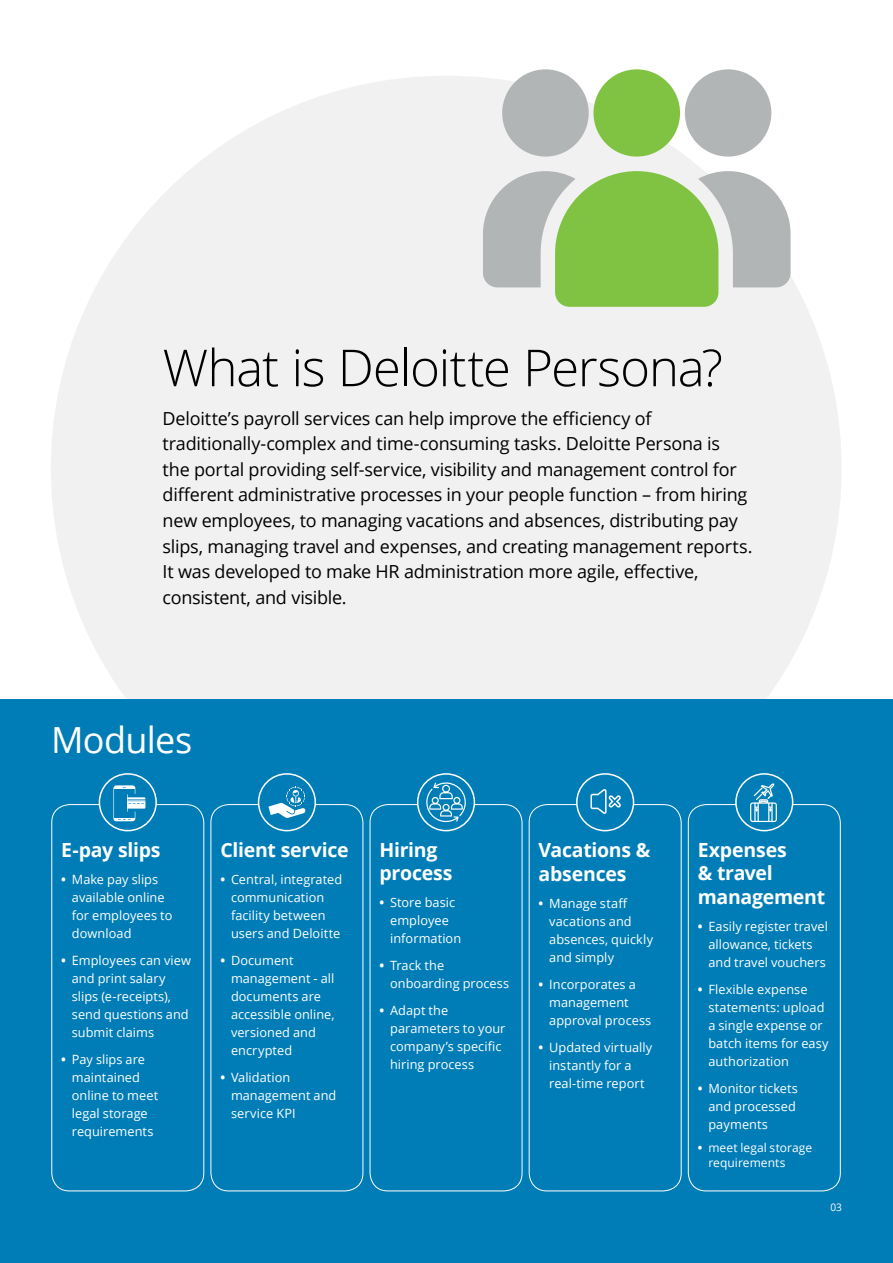
<style>
.page{position:relative;width:893px;height:1263px;background:#fff}
.page>*{position:absolute;margin:0;border:0;box-sizing:border-box;transform-origin:0 0}
.t1{font:300 51px "Open Sans";letter-spacing:-.02em;color:#000}
.t2{font:36px "Open Sans";letter-spacing:-.02em;color:#fff}
.t3{font:700 19.5px/23.4px "Open Sans";letter-spacing:-.015em;color:#fff}
.t4{font:18px/25.5px "Open Sans";letter-spacing:-.015em;color:#000}
.t5{font:12.75px/18px "Open Sans";letter-spacing:.005em;color:#fff}
.t6{font:12px/14.4px "Open Sans";letter-spacing:.005em;color:#fff}
.t7{font:10.5px "Open Sans";color:#fff;scale:.96 1}
.s1{font-weight:700}
</style>
<div class="page">
<div style="left:51px;top:76px;width:791px;height:785px;background:#f1f1f1;border-radius:50%"></div>
<div style="left:593px;top:69px;width:87px;height:88px;background:#80c342;border-radius:50%"></div>
<div style="left:685px;top:69px;width:86px;height:88px;background:#b2b5b6;border-radius:50%"></div>
<svg style="left:483px;top:171px;width:308px;height:136px"></svg>
<div style="left:502px;top:69px;width:87px;height:88px;background:#b2b5b6;border-radius:50%"></div>
<div style="left:0;top:699px;width:893px;height:564px;background:#007db6"></div>
<div style="left:51px;top:804px;width:153px;height:387px;border:1px solid #fff;border-radius:18px"></div>
<div style="left:99px;top:774px;width:57px;height:57px;background:#007db6;border-radius:50%"></div>
<div style="left:99px;top:773px;width:58px;height:58px;border:2px solid #fff;border-radius:50%"></div>
<svg style="left:113px;top:785px;width:32px;height:36px"></svg>
<div style="left:211px;top:804px;width:152px;height:387px;border:1px solid #fff;border-radius:18px"></div>
<div style="left:370px;top:804px;width:152px;height:387px;border:1px solid #fff;border-radius:18px"></div>
<div style="left:529px;top:804px;width:153px;height:387px;border:1px solid #fff;border-radius:18px"></div>
<div style="left:688px;top:804px;width:153px;height:387px;border:1px solid #fff;border-radius:18px"></div>
<div style="left:259px;top:774px;width:56px;height:57px;background:#007db6;border-radius:50%"></div>
<div style="left:258px;top:773px;width:58px;height:58px;border:2px solid #fff;border-radius:50%"></div>
<svg style="left:268px;top:787px;width:38px;height:31px"></svg>
<div style="left:418px;top:774px;width:56px;height:57px;background:#007db6;border-radius:50%"></div>
<div style="left:417px;top:773px;width:58px;height:58px;border:2px solid #fff;border-radius:50%"></div>
<svg style="left:425px;top:782px;width:42px;height:40px"></svg>
<div style="left:577px;top:774px;width:56px;height:57px;background:#007db6;border-radius:50%"></div>
<div style="left:576px;top:773px;width:58px;height:58px;border:2px solid #fff;border-radius:50%"></div>
<svg style="left:590px;top:789px;width:31px;height:25px"></svg>
<div style="left:736px;top:774px;width:57px;height:57px;background:#007db6;border-radius:50%"></div>
<div style="left:735px;top:773px;width:58px;height:58px;border:2px solid #fff;border-radius:50%"></div>
<svg style="left:750px;top:783px;width:27px;height:39px"></svg>
<h1 class="t1" style="left:163px;top:333px;width:562px">What is Deloitte Persona?</h1>
<p class="t4" style="left:163px;top:405px;width:591px">Deloitte’s payroll services can help improve the efficiency of traditionally-complex and time-consuming tasks. Deloitte Persona is<br>the portal providing self-service, visibility and management control for different administrative processes in your people function – from hiring new employees, to managing vacations and absences, distributing pay slips, managing travel and expenses, and creating management reports.<br>It was developed to make HR administration more agile, effective, consistent, and visible.</p>
<h2 class="t2" style="left:51px;top:715px;width:143px">Modules</h2>
<h3 class="t3" style="left:61px;top:838px;width:101px">E-pay slips</h3>
<p class="t5" style="left:72px;top:870px;width:102px;text-indent:-11px"><span class="s1">•</span> Make pay slips available online for employees to download</p>
<p class="t5" style="left:72px;top:951px;width:121px;text-indent:-11px"><span class="s1">•</span> Employees can view and print salary slips (e-receipts), send questions and submit claims</p>
<p class="t5" style="left:72px;top:1050px;width:88px;text-indent:-11px"><span class="s1">•</span> Pay slips are maintained online to meet legal storage requirements</p>
<h3 class="t3" style="left:220px;top:838px;width:130px">Client service</h3>
<p class="t5" style="left:231px;top:870px;width:113px;text-indent:-11px"><span class="s1">•</span> Central, integrated communication facility between users and Deloitte</p>
<p class="t5" style="left:231px;top:951px;width:105px;text-indent:-11px"><span class="s1">•</span> Document management - all documents are accessible online, versioned and encrypted</p>
<p class="t5" style="left:231px;top:1068px;width:107px;text-indent:-11px"><span class="s1">•</span> Validation management and service KPI</p>
<h3 class="t3" style="left:379px;top:838px;width:75px">Hiring process</h3>
<p class="t5" style="left:390px;top:893px;width:73px;text-indent:-11px"><span class="s1">•</span> Store basic employee information</p>
<p class="t5" style="left:390px;top:956px;width:121px;text-indent:-11px"><span class="s1">•</span> Track the onboarding process</p>
<p class="t5" style="left:390px;top:1001px;width:117px;text-indent:-11px"><span class="s1">•</span> Adapt the parameters to your company’s specific hiring process</p>
<h3 class="t3" style="left:539px;top:837px;width:113px;line-height:24px">Vacations &amp; absences</h3>
<p class="t5" style="left:549px;top:894px;width:105px;text-indent:-11px"><span class="s1">•</span> Manage staff vacations and absences, quickly and simply</p>
<p class="t5" style="left:549px;top:975px;width:104px;text-indent:-11px"><span class="s1">•</span> Incorporates a management approval process</p>
<p class="t5" style="left:549px;top:1038px;width:105px;text-indent:-11px"><span class="s1">•</span> Updated virtually instantly for a real-time report</p>
<h3 class="t3" style="left:698px;top:838px;width:129px">Expenses<br>&amp; travel management</h3>
<p class="t5" style="left:708px;top:917px;width:121px;text-indent:-11px"><span class="s1">•</span> Easily register travel allowance, tickets and travel vouchers</p>
<p class="t5" style="left:708px;top:980px;width:122px;text-indent:-11px"><span class="s1">•</span> Flexible expense statements: upload a single expense or batch items for easy authorization</p>
<p class="t5" style="left:708px;top:1079px;width:91px;text-indent:-11px"><span class="s1">•</span> Monitor tickets and processed payments</p>
<p class="t6" style="left:708px;top:1140px;width:105px;text-indent:-11px"><span class="s1">•</span> meet legal storage requirements</p>
<p class="t7" style="left:830px;top:1200px;width:14px">03</p>
</div>
